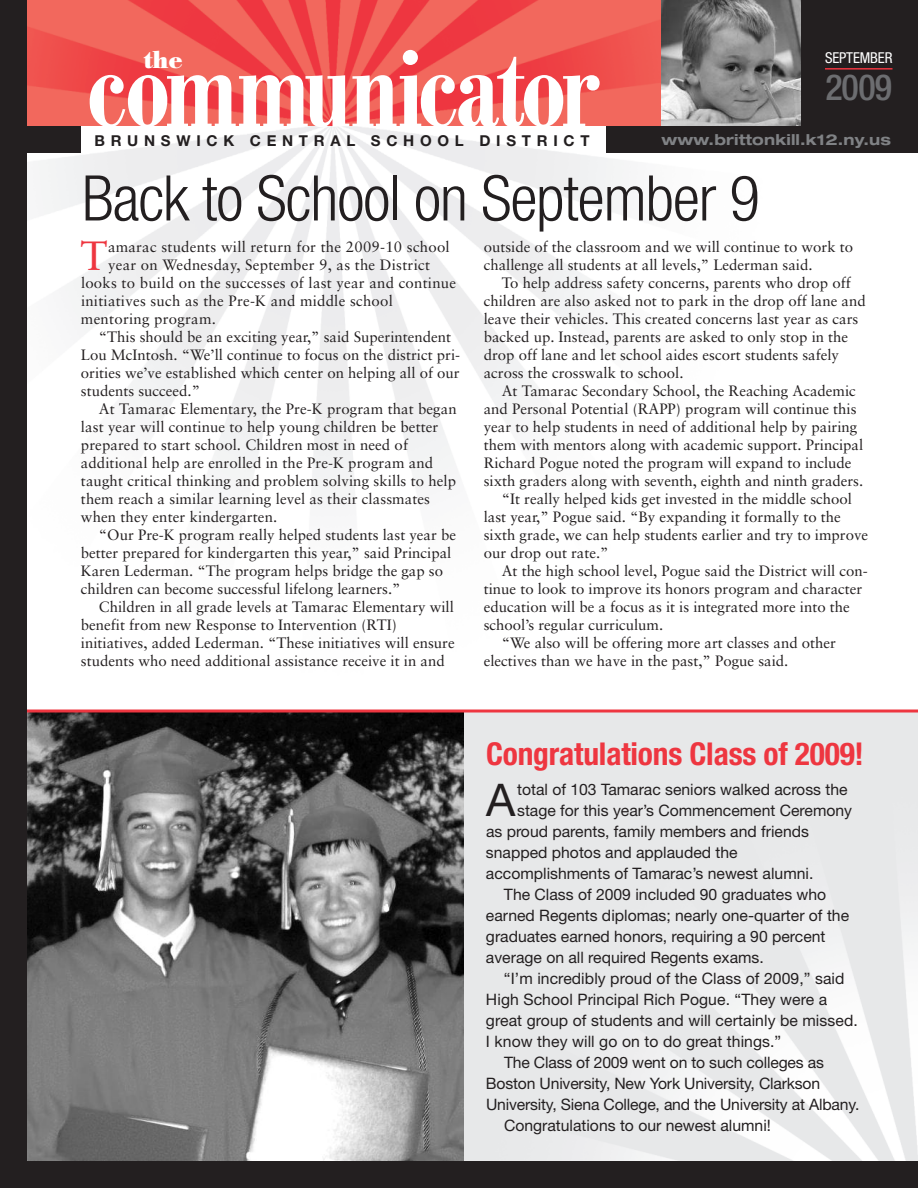
<style>
.page{position:relative;width:918px;height:1188px;background:#fff}
.page>*{position:absolute;margin:0;border:0;box-sizing:border-box;transform-origin:0 0}
.t1{font:500 condensed 108px "Bodoni BE";letter-spacing:-.02em;color:#fff}
.t2{font:300 condensed 63px "Helvetica Neue";letter-spacing:-.015em;color:#231f20}
.t3{font:45.15px "Helvetica Neue";color:#231f20}
.t4{font:40.8px "Sabon";color:#ee3640}
.t5{font:500 condensed 36px "Helvetica Neue";color:#6c6d70}
.t6{font:700 condensed 31.5px "Helvetica Neue";letter-spacing:-.005em;color:#ee3640}
.t7{font:700 24px "Bodoni BE";color:#fff}
.t8{font:15.75px "Helvetica Neue";color:#231f20}
.t9{font:15px/18px "Sabon";color:#231f20}
.t10{font:700 15px "Helvetica Neue";letter-spacing:.38em;color:#231f20}
.t11{font:700 expanded 15px "Helvetica Neue";letter-spacing:.01em;color:#808285}
.t12{font:condensed 15px "Helvetica Neue";letter-spacing:-.01em;color:#fff}
</style>
<div class="page">
<img style="left:27px;top:0;width:635px;height:500px">
<div style="left:464px;top:711px;width:454px;height:477px;background:#e7e8e9"></div>
<img style="left:629px;top:931px;width:289px;height:230px">
<div style="left:801px;top:0;width:117px;height:153px;background:#231f20"></div>
<img style="left:662px;top:0;width:139px;height:126px">
<div style="left:0;top:126px;width:81px;height:27px;background:#231f20"></div>
<div style="left:0;top:1161px;width:918px;height:27px;background:#231f20"></div>
<div style="left:0;top:0;width:27px;height:1188px;background:#231f20"></div>
<div style="left:606px;top:126px;width:312px;height:27px;background:#231f20"></div>
<img style="left:27px;top:712px;width:437px;height:449px">
<hr style="left:825px;top:68px;width:67px;height:2px;background:#ee3640">
<hr style="left:27px;top:710px;width:891px;height:2px;background:#ee3640">
<h1 class="t1" style="left:87px;top:50px;width:512px">communicator</h1>
<h3 class="t7" style="left:144px;top:50px;width:40px">the</h3>
<p class="t12" style="left:825px;top:53px;width:69px">SEPTEMBER</p>
<h3 class="t5" style="left:825px;top:74px;width:68px">2009</h3>
<p class="t10" style="left:94px;top:135px;width:497px">BRUNSWICK CENTRAL SCHOOL DISTRICT</p>
<p class="t11" style="left:662px;top:134px;width:231px">www.brittonkill.k12.ny.us</p>
<h2 class="t2" style="left:82px;top:175px;width:679px">Back to School on September 9</h2>
<h3 class="t4" style="left:81px;top:239px;width:29px">T</h3>
<p class="t9" style="left:108px;top:239px;width:343px">amarac students will return for the 2009-10 school</p>
<p class="t9" style="left:108px;top:257px;width:323px">year on Wednesday, September 9, as the District</p>
<p class="t9" style="left:81px;top:275px;width:377px">looks to build on the successes of last year and continue</p>
<p class="t9" style="left:81px;top:293px;width:313px">initiatives such as the Pre-K and middle school</p>
<p class="t9" style="left:81px;top:311px;width:136px">mentoring program.</p>
<p class="t9" style="left:99px;top:329px;width:354px">“This should be an exciting year,” said Superintendent</p>
<p class="t9" style="left:81px;top:347px;width:381px">Lou McIntosh. “We’ll continue to focus on the district pri-</p>
<p class="t9" style="left:81px;top:365px;width:380px">orities we’ve established which center on helping all of our</p>
<p class="t9" style="left:81px;top:383px;width:121px">students succeed.”</p>
<p class="t9" style="left:99px;top:401px;width:359px">At Tamarac Elementary, the Pre-K program that began</p>
<p class="t9" style="left:81px;top:419px;width:359px">last year will continue to help young children be better</p>
<p class="t9" style="left:81px;top:437px;width:328px">prepared to start school. Children most in need of</p>
<p class="t9" style="left:81px;top:455px;width:354px">additional help are enrolled in the Pre-K program and</p>
<p class="t9" style="left:81px;top:473px;width:377px">taught critical thinking and problem solving skills to help</p>
<p class="t9" style="left:81px;top:491px;width:351px">them reach a similar learning level as their classmates</p>
<p class="t9" style="left:81px;top:509px;width:198px">when they enter kindergarten.</p>
<p class="t9" style="left:99px;top:527px;width:359px">“Our Pre-K program really helped students last year be</p>
<p class="t9" style="left:81px;top:545px;width:372px">better prepared for kindergarten this year,” said Principal</p>
<p class="t9" style="left:81px;top:563px;width:364px">Karen Lederman. “The program helps bridge the gap so</p>
<p class="t9" style="left:81px;top:581px;width:321px">children can become successful lifelong learners.”</p>
<p class="t9" style="left:99px;top:599px;width:356px">Children in all grade levels at Tamarac Elementary will</p>
<p class="t9" style="left:81px;top:617px;width:317px">benefit from new Response to Intervention (RTI)</p>
<p class="t9" style="left:81px;top:635px;width:375px">initiatives, added Lederman. “These initiatives will ensure</p>
<p class="t9" style="left:81px;top:653px;width:365px">students who need additional assistance receive it in and</p>
<p class="t9" style="left:484px;top:239px;width:371px">outside of the classroom and we will continue to work to challenge all students at all levels,” Lederman said.</p>
<p class="t9" style="left:484px;top:275px;width:384px;text-indent:18px">To help address safety concerns, parents who drop off children are also asked not to park in the drop off lane and leave their vehicles. This created concerns last year as cars backed up. Instead, parents are asked to only stop in the drop off lane and let school aides escort students safely across the crosswalk to school.</p>
<p class="t9" style="left:502px;top:383px;width:356px">At Tamarac Secondary School, the Reaching Academic</p>
<p class="t9" style="left:484px;top:401px;width:374px">and Personal Potential (RAPP) program will continue this</p>
<p class="t9" style="left:484px;top:419px;width:375px">year to help students in need of additional help by pairing</p>
<p class="t9" style="left:484px;top:437px;width:381px">them with mentors along with academic support. Principal</p>
<p class="t9" style="left:484px;top:455px;width:369px">Richard Pogue noted the program will expand to include</p>
<p class="t9" style="left:484px;top:473px;width:381px">sixth graders along with seventh, eighth and ninth graders.</p>
<p class="t9" style="left:502px;top:491px;width:352px">“It really helped kids get invested in the middle school</p>
<p class="t9" style="left:484px;top:509px;width:359px">last year,” Pogue said. “By expanding it formally to the</p>
<p class="t9" style="left:484px;top:527px;width:386px">sixth grade, we can help students earlier and try to improve</p>
<p class="t9" style="left:484px;top:545px;width:126px">our drop out rate.”</p>
<p class="t9" style="left:502px;top:563px;width:368px">At the high school level, Pogue said the District will con-</p>
<p class="t9" style="left:484px;top:581px;width:380px">tinue to look to improve its honors program and character</p>
<p class="t9" style="left:484px;top:599px;width:368px">education will be a focus as it is integrated more into the</p>
<p class="t9" style="left:484px;top:617px;width:181px">school’s regular curriculum.</p>
<p class="t9" style="left:502px;top:635px;width:336px">“We also will be offering more art classes and other</p>
<p class="t9" style="left:484px;top:653px;width:306px">electives than we have in the past,” Pogue said.</p>
<h3 class="t6" style="left:486px;top:742px;width:379px">Congratulations Class of 2009!</h3>
<h3 class="t3" style="left:486px;top:784px;width:31px">A</h3>
<p class="t8" style="left:517px;top:784px;width:332px">total of 103 Tamarac seniors walked across the</p>
<p class="t8" style="left:517px;top:805px;width:336px">stage for this year’s Commencement Ceremony</p>
<p class="t8" style="left:486px;top:826px;width:325px">as proud parents, family members and friends</p>
<p class="t8" style="left:486px;top:847px;width:253px">snapped photos and applauded the</p>
<p class="t8" style="left:486px;top:868px;width:329px">accomplishments of Tamarac’s newest alumni.</p>
<p class="t8" style="left:504px;top:889px;width:324px">The Class of 2009 included 90 graduates who</p>
<p class="t8" style="left:486px;top:910px;width:365px">earned Regents diplomas; nearly one-quarter of the</p>
<p class="t8" style="left:486px;top:931px;width:341px">graduates earned honors, requiring a 90 percent</p>
<p class="t8" style="left:486px;top:952px;width:279px">average on all required Regents exams.</p>
<p class="t8" style="left:504px;top:973px;width:342px">“I’m incredibly proud of the Class of 2009,” said</p>
<p class="t8" style="left:486px;top:994px;width:343px">High School Principal Rich Pogue. “They were a</p>
<p class="t8" style="left:486px;top:1015px;width:373px">great group of students and will certainly be missed.</p>
<p class="t8" style="left:486px;top:1036px;width:297px">I know they will go on to do great things.”</p>
<p class="t8" style="left:504px;top:1057px;width:321px">The Class of 2009 went on to such colleges as</p>
<p class="t8" style="left:486px;top:1078px;width:336px">Boston University, New York University, Clarkson</p>
<p class="t8" style="left:486px;top:1099px;width:375px">University, Siena College, and the University at Albany.</p>
<p class="t8" style="left:504px;top:1120px;width:268px">Congratulations to our newest alumni!</p>
</div>
